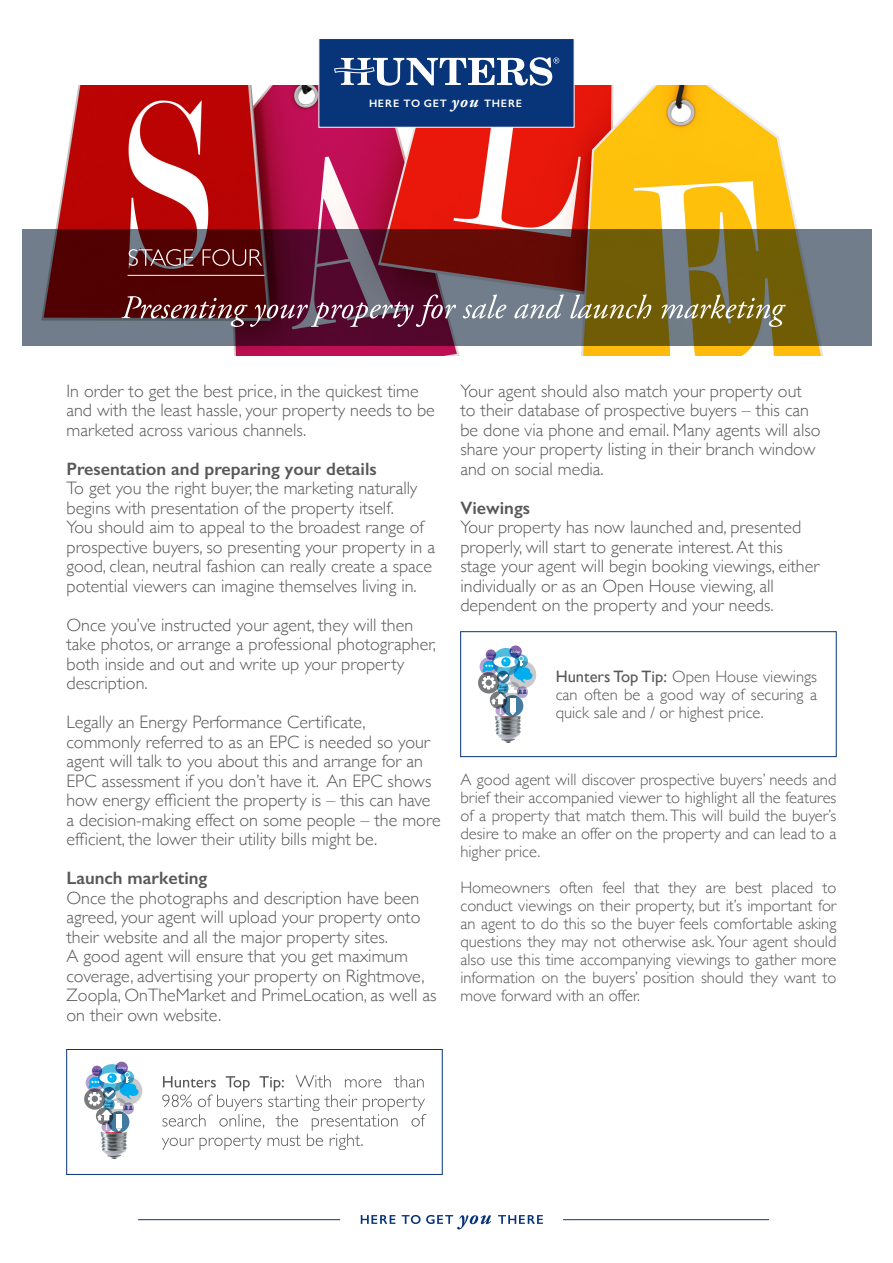
<style>
.page{position:relative;width:893px;height:1263px;background:#fff}
.page>*{position:absolute;margin:0;border:0;box-sizing:border-box;transform-origin:0 0}
.t1{font:300 18px/19.5px "Gill Sans";color:#57585a}
.t2{font:600 18px "Gill Sans";color:#57585a}
.t3{font:300 16.5px/18px "Gill Sans";color:#57585a;text-align:justify}
.t4{font:600 10.8px "Gill Sans";letter-spacing:.075em;color:#fff}
.t5{font:10.5px "Minion Pro";color:#fff}
.t6{font:italic 700 4.2px "Adobe Garamond Pro";color:#08347a}
.t7{font:italic 700 3.9px "Adobe Garamond Pro";color:#fff}
.t8{font:italic 700 3.75px/3px "Adobe Garamond Pro";color:#08347a}
.s1{font-family:"Adobe Garamond Pro";font-weight:700;font-style:italic;font-size:17.4px}
.s2{font-weight:400}
</style>
<div class="page">
<img style="left:55px;top:86px;width:768px;height:269px">
<svg style="left:22px;top:229px;width:849px;height:117px"></svg>
<hr style="left:138px;top:1219px;width:202px;height:1px;background:#08347a">
<hr style="left:563px;top:1219px;width:206px;height:1px;background:#08347a">
<div style="left:319px;top:38px;width:255px;height:90px;background:#08347a;border:1px solid #fff"></div>
<svg style="left:334px;top:57px;width:225px;height:29px"></svg>
<svg style="left:361px;top:1215px;width:182px;height:14px"></svg>
<svg style="left:129px;top:249px;width:133px;height:17px"></svg>
<svg style="left:122px;top:294px;width:664px;height:33px"></svg>
<hr style="left:128px;top:275px;width:136px;height:1px;background:#fff">
<div style="left:460px;top:631px;width:376px;height:126px;border:1px solid #08347a"></div>
<img style="left:494px;top:716px;width:27px;height:27px">
<div style="left:480px;top:657px;width:18px;height:19px;background:#b8a5cf;border-radius:50%"></div>
<div style="left:509px;top:661px;width:27px;height:27px;background:#c9cacc;border-radius:50%"></div>
<div style="left:492px;top:648px;width:28px;height:28px;background:#50bcdd;border-radius:50%"></div>
<div style="left:502px;top:695px;width:21px;height:21px;background:#427b9f;border-radius:50%"></div>
<svg style="left:478px;top:672px;width:21px;height:21px"></svg>
<svg style="left:482px;top:656px;width:50px;height:59px"></svg>
<svg style="left:497px;top:682px;width:12px;height:12px"></svg>
<svg style="left:486px;top:649px;width:10px;height:11px"></svg>
<svg style="left:509px;top:645px;width:13px;height:13px"></svg>
<div style="left:66px;top:1049px;width:376px;height:125px;border:1px solid #08347a"></div>
<img style="left:100px;top:1132px;width:27px;height:27px">
<svg style="left:86px;top:1073px;width:18px;height:19px"></svg>
<div style="left:115px;top:1077px;width:27px;height:27px;background:#c9cacc;border-radius:50%"></div>
<svg style="left:98px;top:1064px;width:28px;height:28px"></svg>
<svg style="left:84px;top:1088px;width:21px;height:22px"></svg>
<svg style="left:88px;top:1072px;width:51px;height:59px"></svg>
<svg style="left:103px;top:1098px;width:12px;height:12px"></svg>
<svg style="left:92px;top:1065px;width:10px;height:11px"></svg>
<svg style="left:115px;top:1062px;width:13px;height:12px"></svg>
<svg style="left:162px;top:1075px;width:264px;height:75px"></svg>
<p class="t4" style="left:369px;top:97px;width:155px">HERE TO GET <span class="s1">you</span> THERE</p>
<p class="t1" style="left:66px;top:381px;width:370px">In order to get the best price, in the quickest time and with the least hassle, your property needs to be marketed across various channels.</p>
<p class="t2" style="left:66px;top:458px;width:312px">Presentation and preparing your details</p>
<p class="t1" style="left:66px;top:479px;width:370px">To get you the right buyer, the marketing naturally begins with presentation of the property itself.<br>You should aim to appeal to the broadest range of prospective buyers, so presenting your property in a good, clean, neutral fashion can really create a space potential viewers can imagine themselves living in.</p>
<p class="t1" style="left:66px;top:615px;width:371px">Once you’ve instructed your agent, they will then take photos, or arrange a professional photographer, both inside and out and write up your property description.</p>
<p class="t1" style="left:66px;top:713px;width:376px">Legally an Energy Performance Certificate, commonly referred to as an EPC is needed so your agent will talk to you about this and arrange for an EPC assessment if you don’t have it. An EPC shows how energy efficient the property is – this can have a decision-making effect on some people – the more efficient, the lower their utility bills might be.</p>
<p class="t2" style="left:66px;top:867px;width:142px">Launch marketing</p>
<p class="t1" style="left:66px;top:888px;width:372px">Once the photographs and description have been agreed, your agent will upload your property onto their website and all the major property sites.<br>A good agent will ensure that you get maximum coverage, advertising your property on Rightmove, Zoopla, OnTheMarket and PrimeLocation, as well as on their own website.</p>
<p class="t6" style="left:93px;top:1068px;width:9px">Idea</p>
<p class="t7" style="left:117px;top:1065px;width:11px">Drive</p>
<p class="t8" style="left:105px;top:1101px;width:10px">Team work!</p>
<p class="t5" style="left:104px;top:1120px;width:7px">1</p>
<p class="t1" style="left:460px;top:381px;width:362px">Your agent should also match your property out to their database of prospective buyers – this can be done via phone and email. Many agents will also share your property listing in their branch window and on social media.</p>
<p class="t2" style="left:460px;top:497px;width:71px">Viewings</p>
<p class="t1" style="left:460px;top:518px;width:360px">Your property has now launched and, presented properly, will start to generate interest. At this stage your agent will begin booking viewings, either individually or as an Open House viewing, all dependent on the property and your needs.</p>
<p class="t6" style="left:487px;top:652px;width:9px">Idea</p>
<p class="t7" style="left:511px;top:649px;width:11px">Drive</p>
<p class="t8" style="left:498px;top:685px;width:10px">Team work!</p>
<p class="t5" style="left:498px;top:703px;width:7px">1</p>
<p class="t3" style="left:556px;top:667px;width:263px"><span class="s2">Hunters Top Tip:</span> Open House viewings can often be a good way of securing a quick sale and / or highest price.</p>
<p class="t3" style="left:460px;top:771px;width:377px">A good agent will discover prospective buyers’ needs and brief their accompanied viewer to highlight all the features of a property that match them. This will build the buyer’s desire to make an offer on the property and can lead to a higher price.</p>
<p class="t3" style="left:460px;top:879px;width:377px">Homeowners often feel that they are best placed to conduct viewings on their property, but it’s important for an agent to do this so the buyer feels comfortable asking questions they may not otherwise ask. Your agent should also use this time accompanying viewings to gather more information on the buyers’ position should they want to move forward with an offer.</p>
</div>
